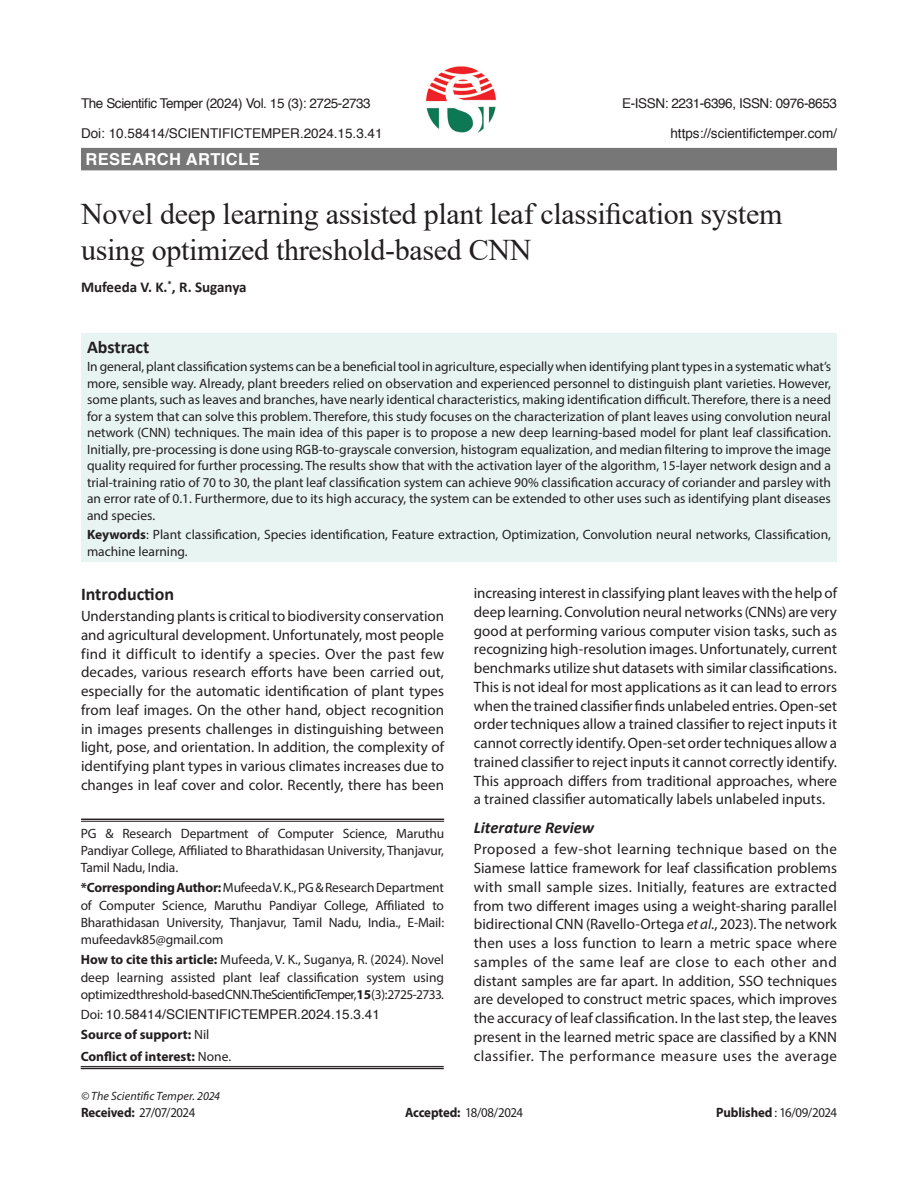
<style>
.page{position:relative;width:918px;height:1188px;background:#fff}
.page>*{position:absolute;margin:0;border:0;box-sizing:border-box;transform-origin:0 0}
.article_head{font:30px/36px "Times New Roman";letter-spacing:-.01em;color:#231f20}
.Sub-Head-1{font:700 18px "Calibri";color:#231f20}
.Sub-Head-2{font:italic 700 16.5px "Calibri";color:#231f20}
.Subject{font:700 16.5px "Helvetica";letter-spacing:.025em;color:#fff}
.Body_flush{font:15px/18.8px "Myriad Pro";color:#231f20;text-align:justify}
.author{font:700 15px "Calibri";color:#231f20}
.Abstract{font:13.5px/16.5px "Myriad Pro";color:#231f20;text-align:justify}
.affiliation{font:13.5px/17.2px "Myriad Pro";letter-spacing:-.01em;color:#231f20;text-align:justify}
.Running_Head{font:13.5px "Helvetica";letter-spacing:-.03em;color:#231f20}
.Running_Head-2{font:13.5px "Helvetica";color:#231f20}
.ref{font:13.5px "Myriad Pro";letter-spacing:-.04em;color:#231f20;scale:.95 1}
.affiliation-2{font:700 13.5px "Myriad Pro";color:#231f20}
.affiliation-3{font:13.5px "Helvetica";color:#231f20}
.Bottom_1st_page{font:italic 12px "Myriad Pro";letter-spacing:.005em;color:#231f20}
.s1{font-weight:700}
.s2{font-family:"Myriad Pro"}
.s3{font-weight:400}
.s4{font-style:italic}
</style>
<div class="page">
<div style="left:81px;top:333px;width:756px;height:229px;background:#e8f4f2"></div>
<div style="left:81px;top:148px;width:756px;height:22px;background:#777"></div>
<hr style="left:81px;top:819px;width:363px;height:1px;background:#231f20">
<hr style="left:81px;top:821px;width:363px;height:1px;background:#231f20">
<hr style="left:81px;top:1066px;width:363px;height:1px;background:#231f20">
<hr style="left:81px;top:1068px;width:363px;height:1px;background:#231f20">
<img style="left:426px;top:66px;width:70px;height:68px">
<p class="Running_Head" style="left:81px;top:92px;width:291px">The Scientific Temper (2024) Vol. 15 (3): 2725-2733</p>
<p class="Running_Head" style="left:622px;top:92px;width:216px">E-ISSN: 2231-6396, ISSN: 0976-8653</p>
<p class="Running_Head-2" style="left:81px;top:122px;width:303px">Doi: 10.58414/SCIENTIFICTEMPER.2024.15.3.41</p>
<p class="Running_Head-2" style="left:670px;top:122px;width:168px">https://scientifictemper.com/</p>
<p class="Subject" style="left:86px;top:146px;width:176px">RESEARCH ARTICLE</p>
<p class="article_head" style="left:81px;top:195px;width:703px">Novel deep learning assisted plant leaf classification system using optimized threshold-based CNN</p>
<p class="author" style="left:81px;top:276px;width:167px">Mufeeda V. K.<sup>*</sup>, R. Suganya</p>
<p class="Sub-Head-1" style="left:87px;top:334px;width:64px">Abstract</p>
<p class="Abstract" style="left:87px;top:358px;width:746px">In general, plant classification systems can be a beneficial tool in agriculture, especially when identifying plant types in a systematic what’s more, sensible way. Already, plant breeders relied on observation and experienced personnel to distinguish plant varieties. However, some plants, such as leaves and branches, have nearly identical characteristics, making identification difficult. Therefore, there is a need for a system that can solve this problem. Therefore, this study focuses on the characterization of plant leaves using convolution neural network (CNN) techniques. The main idea of this paper is to propose a new deep learning-based model for plant leaf classification.<br>Initially, pre-processing is done using RGB-to-grayscale conversion, histogram equalization, and median filtering to improve the image quality required for further processing. The results show that with the activation layer of the algorithm, 15-layer network design and a trial-training ratio of 70 to 30, the plant leaf classification system can achieve 90% classification accuracy of coriander and parsley with an error rate of 0.1. Furthermore, due to its high accuracy, the system can be extended to other uses such as identifying plant diseases and species.</p>
<p class="Abstract" style="left:87px;top:526px;width:745px"><span class="s1">Keywords</span>: Plant classification, Species identification, Feature extraction, Optimization, Convolution neural networks, Classification, machine learning.</p>
<p class="Sub-Head-1" style="left:81px;top:582px;width:95px">Introduction</p>
<p class="Body_flush" style="left:81px;top:607px;width:365px">Understanding plants is critical to biodiversity conservation and agricultural development. Unfortunately, most people find it difficult to identify a species. Over the past few decades, various research efforts have been carried out, especially for the automatic identification of plant types from leaf images. On the other hand, object recognition in images presents challenges in distinguishing between light, pose, and orientation. In addition, the complexity of identifying plant types in various climates increases due to changes in leaf cover and color. Recently, there has been</p>
<p class="affiliation" style="left:81px;top:824px;width:365px">PG &amp; Research Department of Computer Science, Maruthu Pandiyar College, Affiliated to Bharathidasan University, Thanjavur, Tamil Nadu, India.</p>
<p class="affiliation" style="left:81px;top:879px;width:365px"><span class="s1">*Corresponding Author:</span> Mufeeda V. K., PG &amp; Research Department of Computer Science, Maruthu Pandiyar College, Affiliated to Bharathidasan University, Thanjavur, Tamil Nadu, India., E-Mail: mufeedavk85@gmail.com</p>
<p class="affiliation" style="left:81px;top:951px;width:365px"><span class="s1">How to cite this article:</span> Mufeeda, V. K., Suganya, R. (2024). Novel deep learning assisted plant leaf classification system using optimized threshold-based CNN. The Scientific Temper, <span class="s1">15</span>(3):2725-2733.</p>
<p class="affiliation-3" style="left:81px;top:1004px;width:301px"><span class="s2">Doi:</span> 10.58414/SCIENTIFICTEMPER.2024.15.3.41</p>
<p class="affiliation-2" style="left:81px;top:1027px;width:130px">Source of support: <span class="s3">Nil</span></p>
<p class="affiliation-2" style="left:81px;top:1049px;width:152px">Conflict of interest: <span class="s3">None.</span></p>
<p class="Body_flush" style="left:474px;top:583px;width:365px">increasing interest in classifying plant leaves with the help of deep learning. Convolution neural networks (CNNs) are very good at performing various computer vision tasks, such as recognizing high-resolution images. Unfortunately, current benchmarks utilize shut datasets with similar classifications.<br>This is not ideal for most applications as it can lead to errors when the trained classifier finds unlabeled entries. Open-set order techniques allow a trained classifier to reject inputs it cannot correctly identify. Open-set order techniques allow a trained classifier to reject inputs it cannot correctly identify.<br>This approach differs from traditional approaches, where a trained classifier automatically labels unlabeled inputs.</p>
<p class="Sub-Head-2" style="left:474px;top:816px;width:122px">Literature Review</p>
<p class="Body_flush" style="left:474px;top:840px;width:365px">Proposed a few-shot learning technique based on the Siamese lattice framework for leaf classification problems with small sample sizes. Initially, features are extracted from two different images using a weight-sharing parallel bidirectional CNN (Ravello-Ortega <span class="s4">et al</span>., 2023). The network then uses a loss function to learn a metric space where samples of the same leaf are close to each other and distant samples are far apart. In addition, SSO techniques are developed to construct metric spaces, which improves the accuracy of leaf classification. In the last step, the leaves present in the learned metric space are classified by a KNN classifier. The performance measure uses the average</p>
<p class="Bottom_1st_page" style="left:81px;top:1089px;width:141px">© The Scientific Temper. 2024</p>
<p class="ref" style="left:81px;top:1104px;width:122px"><span class="s1">Received:</span> 27/07/2024</p>
<p class="ref" style="left:405px;top:1104px;width:126px"><span class="s1">Accepted:</span> 18/08/2024</p>
<p class="ref" style="left:716px;top:1104px;width:129px"><span class="s1">Published</span> : 16/09/2024</p>
</div>
